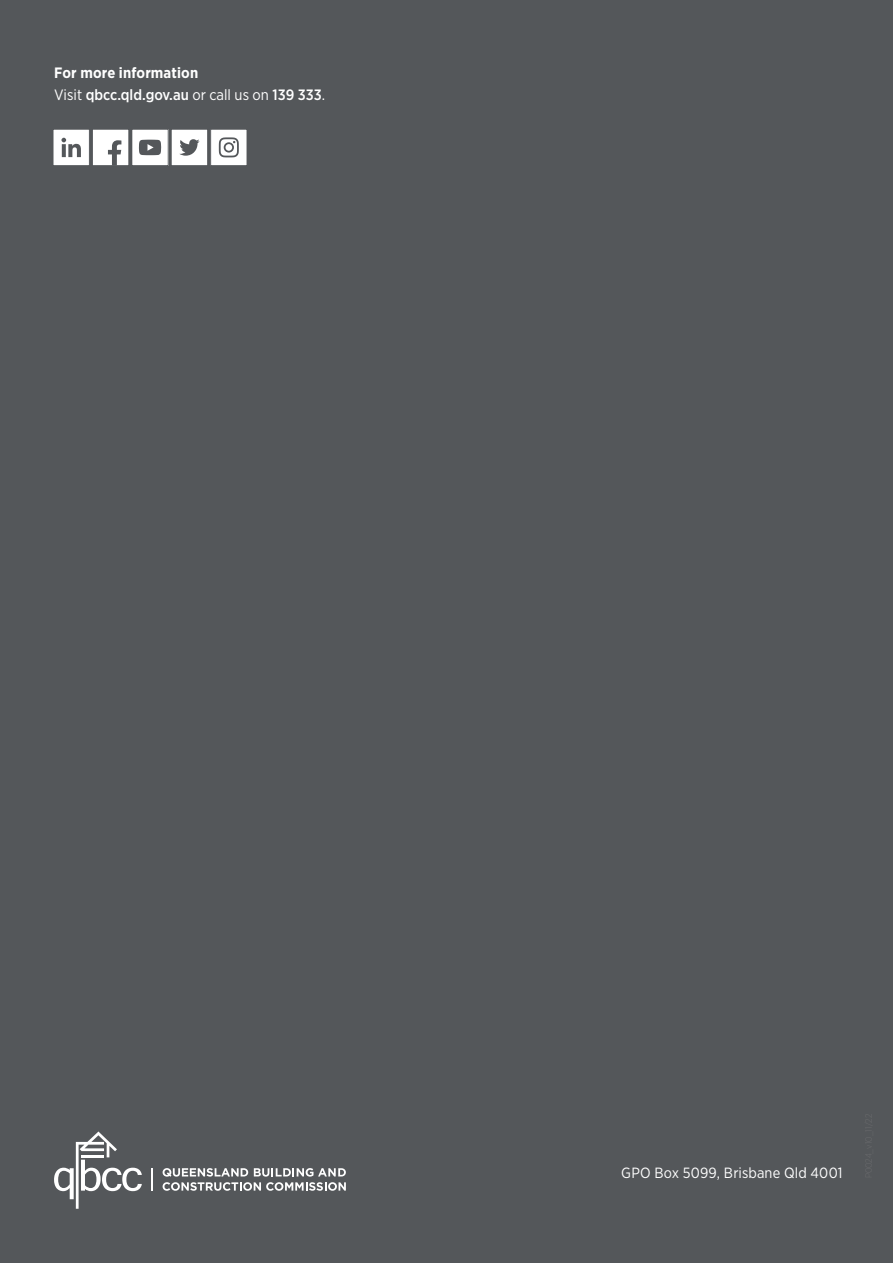
<style>
.page{position:relative;width:893px;height:1263px;background:#54575a}
.page>*{position:absolute;margin:0;border:0;box-sizing:border-box;transform-origin:0 0}
.t1{font:500 15px "Gotham Narrow";color:#fff}
.t2{font:700 15px "Gotham Narrow";letter-spacing:.01em;color:#fff}
.QBCC_Body_Text{font:14.85px "Gotham Narrow";letter-spacing:.01em;color:#fff}
.s1{font-weight:400}
</style>
<div class="page">
<svg style="left:54px;top:1131px;width:88px;height:78px"></svg>
<hr style="left:151px;top:1168px;width:2px;height:22px;background:#fff">
<svg style="left:163px;top:1168px;width:183px;height:23px"></svg>
<div style="left:211px;top:129px;width:36px;height:37px;background:#fff"></div>
<div style="left:210px;top:129px;width:37px;height:37px;border:1px solid #54575a"></div>
<svg style="left:219px;top:137px;width:20px;height:20px"></svg>
<div style="left:171px;top:129px;width:37px;height:37px;background:#fff"></div>
<div style="left:171px;top:129px;width:37px;height:37px;border:1px solid #54575a"></div>
<svg style="left:179px;top:139px;width:21px;height:17px"></svg>
<div style="left:53px;top:129px;width:36px;height:37px;background:#fff"></div>
<div style="left:53px;top:129px;width:37px;height:37px;border:1px solid #54575a"></div>
<svg style="left:61px;top:138px;width:20px;height:19px"></svg>
<div style="left:92px;top:129px;width:37px;height:37px;background:#fff"></div>
<div style="left:92px;top:129px;width:37px;height:37px;border:1px solid #54575a"></div>
<svg style="left:108px;top:140px;width:13px;height:26px"></svg>
<div style="left:132px;top:129px;width:36px;height:37px;background:#fff"></div>
<div style="left:131px;top:129px;width:38px;height:37px;border:1px solid #54575a"></div>
<svg style="left:139px;top:140px;width:22px;height:15px"></svg>
<p class="t2" style="left:54px;top:63px;width:146px">For more information</p>
<p class="t1" style="left:54px;top:85px;width:272px"><span class="s1">Visit</span> qbcc.qld.gov.au <span class="s1">or call us on</span> 139 333<span class="s1">.</span></p>
<p class="QBCC_Body_Text" style="left:621px;top:1164px;width:223px">GPO Box 5099, Brisbane Qld 4001</p>
</div>
